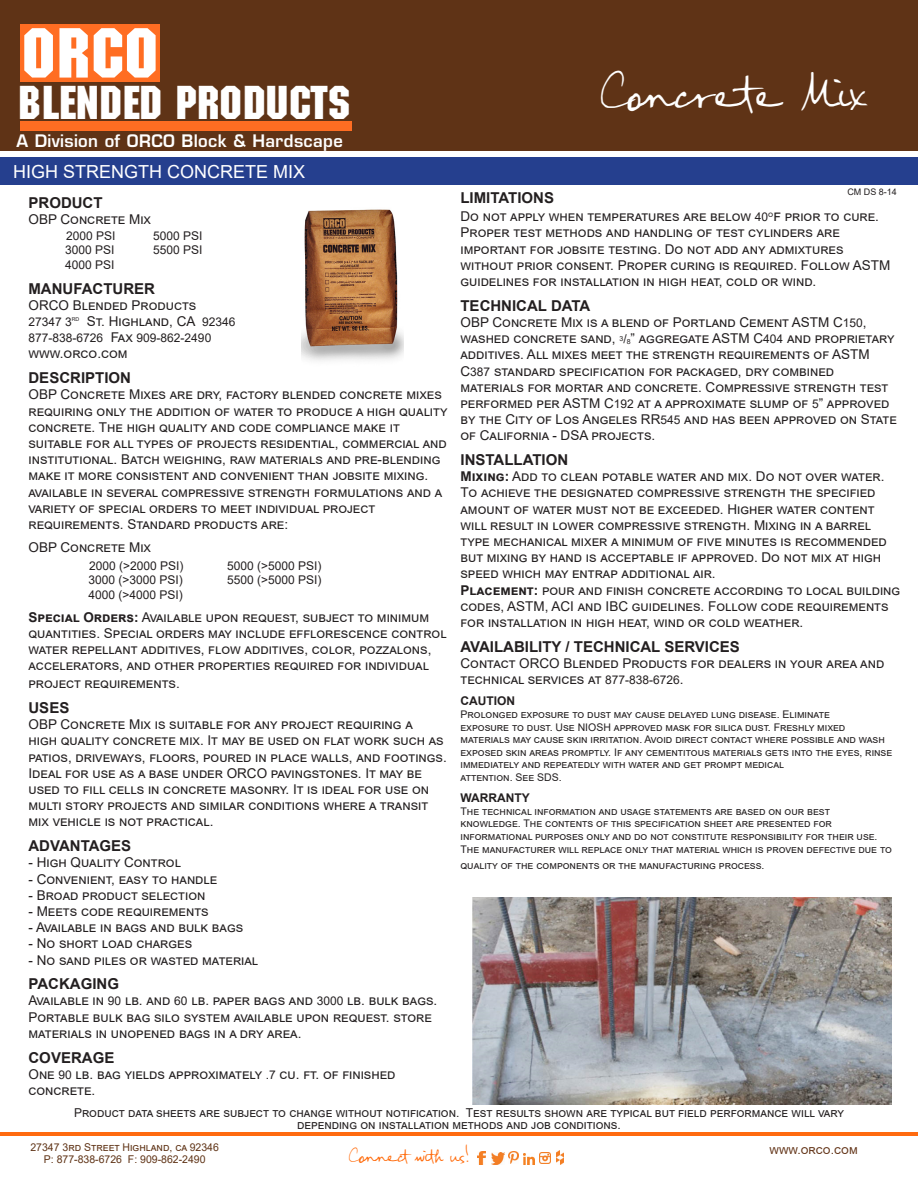
<style>
.page{position:relative;width:918px;height:1188px;background:#fff}
.page>*{position:absolute;margin:0;border:0;box-sizing:border-box;transform-origin:0 0}
.t1{font:68.85px "Machine Std";color:#fff;scale:1.04 1}
.t2{font:46.2px "Machine Std";color:#fff;scale:1.04 1}
.t3{font:36px "FG Rebecca Script";color:#fff}
.t4{font:18px "Arial";color:#fff}
.t5{font:600 16.8px "Eurostile LT Std";letter-spacing:.02em;color:#fff}
.t6{font:700 15px "Arial";color:#231f20}
.t7{font:13.8px "FG Rebecca Script";color:#ff6b0b}
.t8{font:13.5px/16.2px "Arial";color:#231f20}
.t9{font:12.3px "Arial";color:#231f20}
.t10{font:12.3px "Arial";color:#623317}
.t11{font:12px "Arial";color:#231f20}
.t12{font:700 12px "Arial";color:#231f20}
.t13{font:10.65px "Arial";color:#5f3316}
.t14{font:10.5px/12.6px "Arial";color:#231f20}
.t15{font:9px "Arial";color:#231f20}
.t16{font:5.25px "Arial";color:#231f20}
.s1{font-size:12px}
.s2{font-size:13.5px}
.s3{font-weight:700}
.s4{font-size:15px}
.s5{font-size:7.05px}
</style>
<div class="page">
<div style="left:0;top:0;width:918px;height:151px;background:#5f3316"></div>
<div style="left:0;top:158px;width:918px;height:27px;background:#253f8e"></div>
<div style="left:20px;top:24px;width:140px;height:58px;background:#ff6d22"></div>
<div style="left:20px;top:121px;width:332px;height:10px;background:#ff6d22"></div>
<hr style="left:0;top:1132px;width:918px;height:4px;background:#ff6b0f">
<hr style="left:0;top:1132px;width:918px;height:1px;background:#ff6d22">
<img style="left:472px;top:898px;width:420px;height:206px">
<img style="left:302px;top:209px;width:101px;height:152px">
<svg style="left:478px;top:1151px;width:8px;height:13px"></svg>
<img style="left:491px;top:1153px;width:14px;height:11px">
<svg style="left:508px;top:1151px;width:55px;height:13px"></svg>
<p class="t1" style="left:21px;top:13px;width:133px">ORCO</p>
<p class="t2" style="left:18px;top:76px;width:321px">BLENDED PRODUCTS</p>
<p class="t5" style="left:16px;top:130px;width:328px">A Division of ORCO Block &amp; Hardscape</p>
<p class="t4" style="left:13px;top:159px;width:294px">HIGH STRENGTH CONCRETE MIX</p>
<p class="t6" style="left:28px;top:192px;width:76px">PRODUCT</p>
<p class="t8" style="left:28px;top:211px;width:124px">OBP Concrete Mix</p>
<p class="t11" style="left:66px;top:228px;width:51px">2000 PSI</p>
<p class="t11" style="left:153px;top:228px;width:51px">5000 PSI</p>
<p class="t11" style="left:65px;top:242px;width:51px">3000 PSI</p>
<p class="t11" style="left:153px;top:242px;width:51px">5500 PSI</p>
<p class="t11" style="left:65px;top:256px;width:51px">4000 PSI</p>
<p class="t6" style="left:28px;top:278px;width:128px">MANUFACTURER</p>
<p class="t8" style="left:28px;top:297px;width:169px">ORCO Blended Products</p>
<p class="t11" style="left:28px;top:313px;width:45px">27347 3</p>
<p class="t16" style="left:72px;top:316px;width:9px">RD</p>
<p class="t8" style="left:87px;top:313px;width:150px">St. Highland, CA <span class="s1">92346</span></p>
<p class="t11" style="left:28px;top:330px;width:184px">877-838-6726 <span class="s2">Fax</span> 909-862-2490</p>
<p class="t8" style="left:28px;top:345px;width:101px">www.orco.com</p>
<p class="t6" style="left:28px;top:367px;width:104px">DESCRIPTION</p>
<p class="t8" style="left:28px;top:386px;width:421px">OBP Concrete Mixes are dry, factory blended concrete mixes requiring only the addition of water to produce a high quality concrete. The high quality and code compliance make it suitable for all types of projects residential, commercial and institutional. Batch weighing, raw materials and pre-blending make it more consistent and convenient than jobsite mixing. available in several compressive strength formulations and a variety of special orders to meet individual project requirements. Standard products are:</p>
<p class="t8" style="left:28px;top:539px;width:124px">OBP Concrete Mix</p>
<p class="t11" style="left:89px;top:557px;width:96px">2000 (&gt;2000 PSI)</p>
<p class="t11" style="left:227px;top:557px;width:96px">5000 (&gt;5000 PSI)</p>
<p class="t11" style="left:89px;top:572px;width:96px">3000 (&gt;3000 PSI)</p>
<p class="t11" style="left:227px;top:572px;width:96px">5500 (&gt;5000 PSI)</p>
<p class="t11" style="left:89px;top:586px;width:96px">4000 (&gt;4000 PSI)</p>
<p class="t8" style="left:28px;top:609px;width:420px"><span class="s3">Special Orders:</span> Available upon request, subject to minimum quantities. Special orders may include efflorescence control water repellant additives, flow additives, color, pozzalons, accelerators, and other properties required for individual</p>
<p class="t8" style="left:28px;top:675px;width:153px">project requirements.</p>
<p class="t6" style="left:28px;top:697px;width:42px">USES</p>
<p class="t8" style="left:28px;top:716px;width:420px">OBP Concrete Mix is suitable for any project requiring a<br>high quality concrete mix. It may be used on flat work such as patios, driveways, floors, poured in place walls, and footings.<br>Ideal for use as a base under ORCO pavingstones. It may be used to fill cells in concrete masonry. It is ideal for use on multi story projects and similar conditions where a transit mix vehicle is not practical.</p>
<p class="t6" style="left:28px;top:835px;width:104px">ADVANTAGES</p>
<p class="t8" style="left:28px;top:854px;width:154px">- High Quality Control</p>
<p class="t8" style="left:28px;top:871px;width:190px">- Convenient, easy to handle</p>
<p class="t8" style="left:28px;top:887px;width:178px">- Broad product selection</p>
<p class="t8" style="left:28px;top:903px;width:182px">- Meets code requirements</p>
<p class="t8" style="left:28px;top:919px;width:216px">- Available in bags and bulk bags</p>
<p class="t8" style="left:28px;top:935px;width:165px">- No short load charges</p>
<p class="t8" style="left:28px;top:952px;width:231px">- No sand piles or wasted material</p>
<p class="t6" style="left:28px;top:973px;width:92px">PACKAGING</p>
<p class="t8" style="left:28px;top:993px;width:410px">Available in <span class="s1">90</span> lb. and <span class="s1">60</span> lb. paper bags and <span class="s1">3000</span> lb. bulk bags.<br>Portable bulk bag silo system available upon request. store materials in unopened bags in a dry area.</p>
<p class="t6" style="left:28px;top:1047px;width:87px">COVERAGE</p>
<p class="t8" style="left:28px;top:1066px;width:368px">One <span class="s1">90</span> lb. bag yields approximately <span class="s1">.7</span> cu. ft. of finished concrete.</p>
<p class="t3" style="left:601px;top:73px;width:270px">Concrete Mix</p>
<p class="t15" style="left:847px;top:186px;width:51px">CM DS 8-14</p>
<p class="t6" style="left:460px;top:187px;width:95px">LIMITATIONS</p>
<p class="t8" style="left:460px;top:208px;width:420px">Do not apply when temperatures are below <span class="s1">40</span><sup>o</sup><span class="s4">f</span> prior to cure.<br>Proper test methods and handling of test cylinders are</p>
<p class="t8" style="left:460px;top:241px;width:431px">important for jobsite testing. Do not add any admixtures without prior consent. Proper curing is required. Follow ASTM guidelines for installation in high heat, cold or wind.</p>
<p class="t6" style="left:460px;top:295px;width:131px">TECHNICAL DATA</p>
<p class="t8" style="left:460px;top:314px;width:438px">OBP Concrete Mix is a blend of Portland Cement ASTM C<span class="s1">150</span>, washed concrete sand, <sup>3</sup><span class="s1">/</span><span class="s5">8</span>” aggregate ASTM C<span class="s1">404</span> and proprietary additives. All mixes meet the strength requirements of ASTM C<span class="s1">387</span> standard specification for packaged, dry combined materials for mortar and concrete. Compressive strength test performed per ASTM C<span class="s1">192</span> at a approximate slump of <span class="s1">5</span>” approved by the City of Los Angeles RR<span class="s1">545</span> and has been approved on State of California - DSA projects.</p>
<p class="t6" style="left:460px;top:449px;width:109px">INSTALLATION</p>
<p class="t8" style="left:460px;top:468px;width:428px"><span class="s3">Mixing:</span> Add to clean potable water and mix. Do not over water.<br>To achieve the designated compressive strength the specified amount of water must not be exceeded. Higher water content will result in lower compressive strength. Mixing in a barrel type mechanical mixer a minimum of five minutes is recommended but mixing by hand is acceptable if approved. Do not mix at high speed which may entrap additional air.</p>
<p class="t8" style="left:460px;top:582px;width:441px"><span class="s3">Placement:</span> pour and finish concrete according to local building codes, ASTM, ACI and IBC guidelines. Follow code requirements for installation in high heat, wind or cold weather.</p>
<p class="t6" style="left:460px;top:636px;width:281px">AVAILABILITY / TECHNICAL SERVICES</p>
<p class="t8" style="left:460px;top:655px;width:425px">Contact ORCO Blended Products for dealers in your area and technical services at <span class="s1">877-838-6726</span>.</p>
<p class="t12" style="left:460px;top:693px;width:56px">CAUTION</p>
<p class="t14" style="left:460px;top:708px;width:433px">Prolonged exposure to dust may cause delayed lung disease. Eliminate<br>exposure to dust. Use NIOSH approved mask for silica dust. Freshly mixed materials may cause skin irritation. Avoid direct contact where possible and wash exposed skin areas promptly. If any cementitous materials gets into the eyes, rinse immediately and repeatedly with water and get prompt medical<br>attention. See SDS.</p>
<p class="t12" style="left:460px;top:789px;width:71px">WARRANTY</p>
<p class="t14" style="left:460px;top:805px;width:433px">The technical information and usage statements are based on our best knowledge. The contents of this specification sheet are presented for informational purposes only and do not constitute responsibility for their use.<br>The manufacturer will replace only that material which is proven defective due to</p>
<p class="t14" style="left:460px;top:859px;width:306px">quality of the components or the manufacturing process.</p>
<p class="t9" style="left:74px;top:1104px;width:772px">Product data sheets are subject to change without notification. Test results shown are typical but field performance will vary</p>
<p class="t9" style="left:297px;top:1116px;width:325px">depending on installation methods and job conditions.</p>
<p class="t13" style="left:30px;top:1140px;width:190px">27347 3rd Street Highland, ca 92346</p>
<p class="t13" style="left:44px;top:1152px;width:163px">P: 877-838-6726 F: 909-862-2490</p>
<p class="t7" style="left:349px;top:1148px;width:122px">Connect with us!</p>
<p class="t10" style="left:770px;top:1142px;width:90px">www.orco.com</p>
</div>
